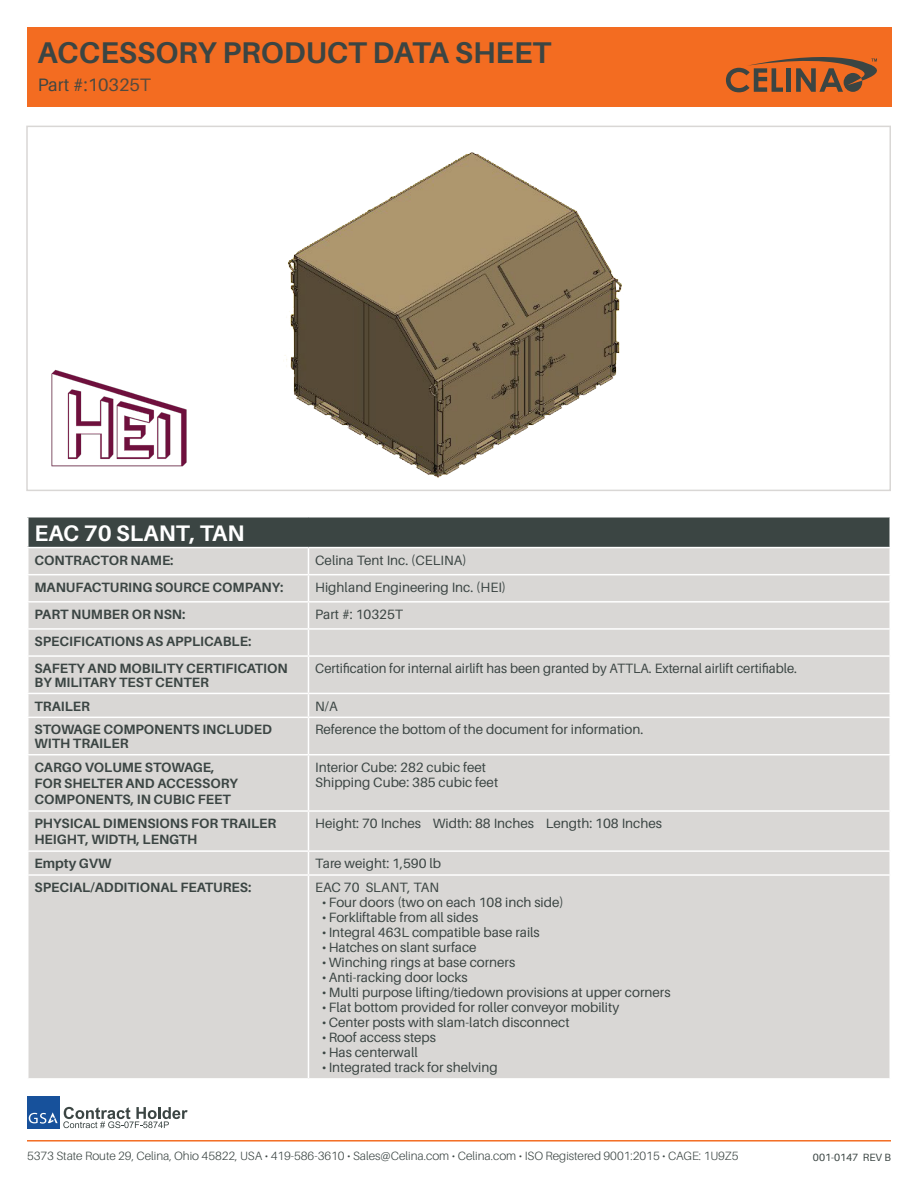
<style>
.page{position:relative;width:918px;height:1188px;background:#fff}
.page>*{position:absolute;margin:0;border:0;box-sizing:border-box;transform-origin:0 0}
.t1{font:700 30px "Aileron";color:#3b4543}
.t2{font:700 22.5px "Aileron";color:#fff}
.t3{font:18px "Aileron";color:#3b4543}
.t4{font:13.5px "Aileron";color:#3b4543}
.t5{font:700 13.5px/13.5px "Aileron";color:#3b4543}
.t6{font:300 12px "Aileron";color:#3b4543}
.t7{font:10.5px "Aileron";color:#3b4543}
</style>
<div class="page">
<div style="left:26px;top:126px;width:865px;height:365px;border:2px solid #d9d7d5"></div>
<hr style="left:27px;top:1140px;width:864px;height:2px;background:#f36c21">
<div style="left:27px;top:1096px;width:33px;height:33px;background:#17519b"></div>
<svg style="left:29px;top:1107px;width:159px;height:21px"></svg>
<div style="left:28px;top:517px;width:862px;height:31px;background:#3b4543"></div>
<div style="left:28px;top:548px;width:862px;height:530px;background:#d9d7d5"></div>
<div style="left:28px;top:851px;width:280px;height:24px;background:#d9d7d5"></div>
<hr style="left:27px;top:516px;width:281px;height:2px;background:#fff">
<hr style="left:308px;top:516px;width:583px;height:2px;background:#fff">
<hr style="left:27px;top:547px;width:281px;height:1px;background:#fff">
<hr style="left:308px;top:547px;width:583px;height:1px;background:#fff">
<hr style="left:27px;top:574px;width:281px;height:1px;background:#fff">
<hr style="left:308px;top:574px;width:583px;height:1px;background:#fff">
<hr style="left:27px;top:601px;width:281px;height:2px;background:#fff">
<hr style="left:308px;top:601px;width:583px;height:2px;background:#fff">
<hr style="left:27px;top:628px;width:281px;height:2px;background:#fff">
<hr style="left:308px;top:628px;width:583px;height:2px;background:#fff">
<svg style="left:308px;top:548px;width:1px;height:107px"></svg>
<hr style="left:27px;top:655px;width:281px;height:2px;background:#fff">
<hr style="left:308px;top:655px;width:583px;height:2px;background:#fff">
<hr style="left:308px;top:657px;width:1px;height:36px;background:#fff">
<hr style="left:27px;top:693px;width:281px;height:1px;background:#fff">
<hr style="left:308px;top:693px;width:583px;height:1px;background:#fff">
<svg style="left:308px;top:694px;width:1px;height:23px"></svg>
<hr style="left:27px;top:717px;width:281px;height:1px;background:#fff">
<hr style="left:308px;top:717px;width:583px;height:1px;background:#fff">
<hr style="left:308px;top:718px;width:1px;height:36px;background:#fff">
<hr style="left:27px;top:754px;width:281px;height:1px;background:#fff">
<hr style="left:308px;top:754px;width:583px;height:1px;background:#fff">
<hr style="left:308px;top:755px;width:1px;height:55px;background:#fff">
<hr style="left:27px;top:810px;width:281px;height:2px;background:#fff">
<hr style="left:308px;top:810px;width:583px;height:2px;background:#fff">
<hr style="left:308px;top:812px;width:1px;height:38px;background:#fff">
<hr style="left:308px;top:850px;width:583px;height:2px;background:#fff">
<hr style="left:27px;top:874px;width:281px;height:2px;background:#fff">
<hr style="left:308px;top:874px;width:583px;height:2px;background:#fff">
<hr style="left:308px;top:876px;width:1px;height:202px;background:#fff">
<hr style="left:27px;top:850px;width:281px;height:2px;background:#fff">
<svg style="left:308px;top:852px;width:1px;height:22px"></svg>
<div style="left:27px;top:27px;width:864px;height:79px;background:#f36c21"></div>
<svg style="left:726px;top:57px;width:151px;height:35px"></svg>
<img style="left:284px;top:152px;width:338px;height:326px">
<img style="left:51px;top:369px;width:136px;height:97px">
<p class="t1" style="left:38px;top:36px;width:515px">ACCESSORY PRODUCT DATA SHEET</p>
<h3 class="t3" style="left:38px;top:75px;width:115px">Part #:10325T</h3>
<p class="t2" style="left:34px;top:520px;width:212px">EAC 70 SLANT, TAN</p>
<p class="t5" style="left:34px;top:553px;width:141px">CONTRACTOR NAME:</p>
<p class="t4" style="left:315px;top:553px;width:153px">Celina Tent Inc. (CELINA)</p>
<p class="t5" style="left:34px;top:580px;width:251px">MANUFACTURING SOURCE COMPANY:</p>
<p class="t4" style="left:315px;top:580px;width:192px">Highland Engineering Inc. (HEI)</p>
<p class="t5" style="left:34px;top:608px;width:153px">PART NUMBER OR NSN:</p>
<p class="t4" style="left:315px;top:607px;width:89px">Part #: 10325T</p>
<p class="t5" style="left:34px;top:635px;width:218px">SPECIFICATIONS AS APPLICABLE:</p>
<p class="t5" style="left:34px;top:662px;width:255px">SAFETY AND MOBILITY CERTIFICATION<br>BY MILITARY TEST CENTER</p>
<p class="t4" style="left:315px;top:661px;width:483px">Certification for internal airlift has been granted by ATTLA. External airlift certifiable.</p>
<p class="t5" style="left:34px;top:699px;width:57px">TRAILER</p>
<p class="t4" style="left:315px;top:699px;width:24px">N/A</p>
<p class="t5" style="left:34px;top:723px;width:239px">STOWAGE COMPONENTS INCLUDED<br>WITH TRAILER</p>
<p class="t4" style="left:315px;top:722px;width:330px">Reference the bottom of the document for information.</p>
<p class="t5" style="left:34px;top:759px;width:205px;line-height:16.2px">CARGO VOLUME STOWAGE,<br>FOR SHELTER AND ACCESSORY<br>COMPONENTS, IN CUBIC FEET</p>
<p class="t4" style="left:315px;top:760px;width:172px">Interior Cube: 282 cubic feet</p>
<p class="t4" style="left:315px;top:775px;width:185px">Shipping Cube: 385 cubic feet</p>
<p class="t5" style="left:34px;top:817px;width:243px">PHYSICAL DIMENSIONS FOR TRAILER</p>
<p class="t5" style="left:34px;top:833px;width:164px">HEIGHT, WIDTH, LENGTH</p>
<p class="t4" style="left:315px;top:816px;width:348px">Height: 70 Inches Width: 88 Inches Length: 108 Inches</p>
<p class="t5" style="left:34px;top:857px;width:79px">Empty GVW</p>
<p class="t4" style="left:315px;top:856px;width:127px">Tare weight: 1,590 lb</p>
<p class="t5" style="left:34px;top:881px;width:218px">SPECIAL/ADDITIONAL FEATURES:</p>
<p class="t4" style="left:315px;top:880px;width:126px">EAC 70 SLANT, TAN</p>
<p class="t4" style="left:322px;top:895px;width:243px">•Four doors (two on each 108 inch side)</p>
<p class="t4" style="left:322px;top:910px;width:158px">•Forkliftable from all sides</p>
<p class="t4" style="left:322px;top:925px;width:219px">•Integral 463L compatible base rails</p>
<p class="t4" style="left:322px;top:940px;width:156px">•Hatches on slant surface</p>
<p class="t4" style="left:322px;top:955px;width:195px">•Winching rings at base corners</p>
<p class="t4" style="left:322px;top:970px;width:147px">•Anti-racking door locks</p>
<p class="t4" style="left:322px;top:985px;width:350px">•Multi purpose lifting/tiedown provisions at upper corners</p>
<p class="t4" style="left:322px;top:1000px;width:299px">•Flat bottom provided for roller conveyor mobility</p>
<p class="t4" style="left:322px;top:1015px;width:249px">•Center posts with slam-latch disconnect</p>
<p class="t4" style="left:322px;top:1030px;width:116px">•Roof access steps</p>
<p class="t4" style="left:322px;top:1045px;width:97px">•Has centerwall</p>
<p class="t4" style="left:322px;top:1060px;width:177px">•Integrated track for shelving</p>
<p class="t6" style="left:27px;top:1150px;width:713px">5373 State Route 29, Celina, Ohio 45822, USA • 419-586-3610 • Sales@Celina.com • Celina.com • ISO Registered 9001:2015 • CAGE: 1U9Z5</p>
<p class="t7" style="left:813px;top:1151px;width:80px">001-0147 REV B</p>
</div>
